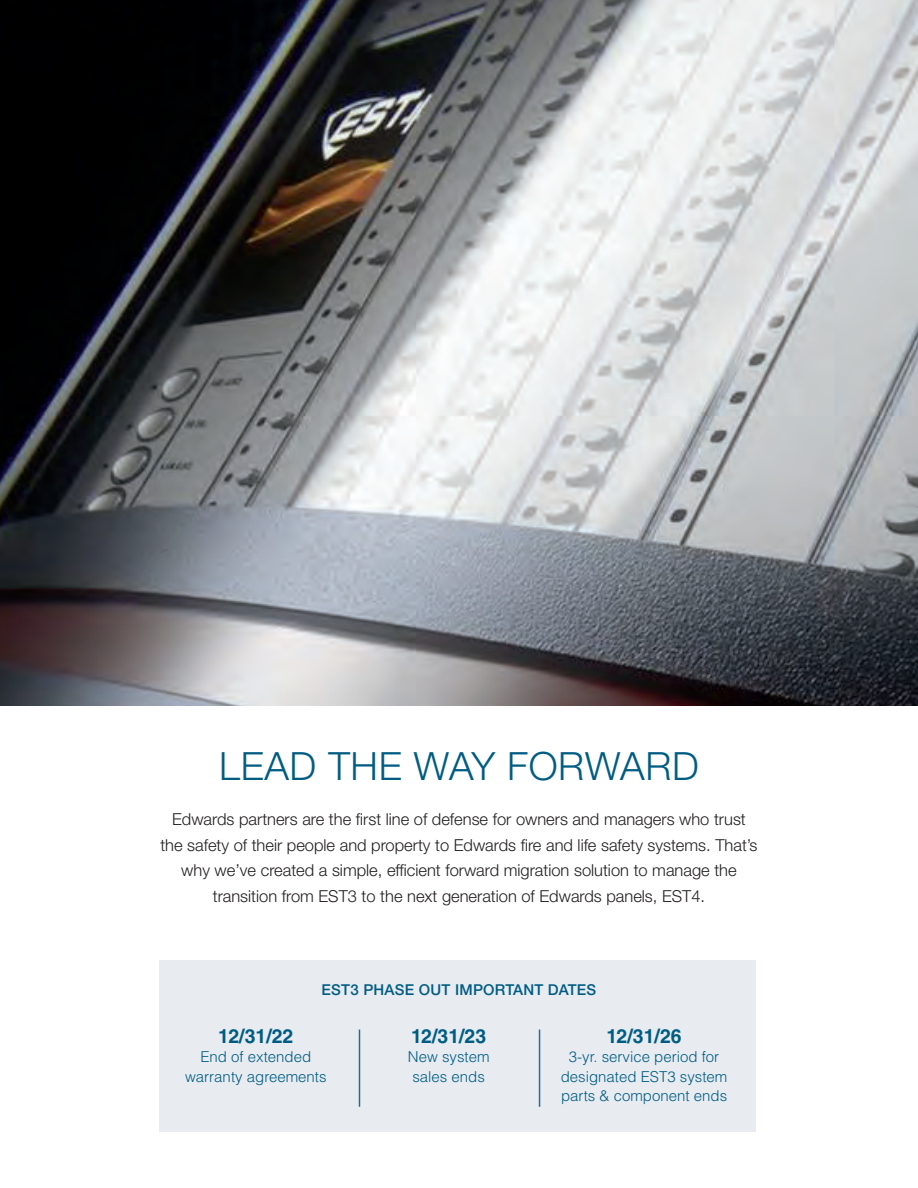
<style>
.page{position:relative;width:918px;height:1188px;background:#fff}
.page>*{position:absolute;margin:0;border:0;box-sizing:border-box;transform-origin:0 0}
.t1{font:300 39px "Helvetica Neue LT Std";letter-spacing:.015em;color:#005c83}
.t2{font:700 19.5px "Helvetica LT Std";color:#005c83}
.t3{font:300 16.5px/25.5px "Helvetica Neue LT Std";color:#231f20;text-align:center}
.t4{font:300 15px/19.5px "Helvetica LT Std";color:#005c83;text-align:center}
.t5{font:500 15px "Helvetica Neue LT Std";letter-spacing:.015em;color:#005c83}
</style>
<div class="page">
<div style="left:160px;top:960px;width:596px;height:171px;background:#e8ecf1"></div>
<hr style="left:359px;top:1030px;width:1px;height:77px;background:#005c83">
<hr style="left:539px;top:1030px;width:1px;height:77px;background:#005c83">
<img style="left:0;top:0;width:918px;height:705px">
<h1 class="t1" style="left:219px;top:742px;width:481px">LEAD THE WAY FORWARD</h1>
<p class="t3" style="left:160px;top:806px;width:599px">Edwards partners are the first line of defense for owners and managers who trust the safety of their people and property to Edwards fire and life safety systems. That’s why we’ve created a simple, efficient forward migration solution to manage the transition from EST3 to the next generation of Edwards panels, EST4.</p>
<p class="t5" style="left:322px;top:981px;width:276px">EST3 PHASE OUT IMPORTANT DATES</p>
<p class="t2" style="left:411px;top:1024px;width:77px">12/31/23</p>
<p class="t4" style="left:408px;top:1047px;width:83px">New system sales ends</p>
<p class="t2" style="left:218px;top:1024px;width:77px">12/31/22</p>
<p class="t4" style="left:185px;top:1047px;width:143px">End of extended warranty agreements</p>
<p class="t2" style="left:606px;top:1024px;width:77px">12/31/26</p>
<p class="t4" style="left:561px;top:1047px;width:168px">3-yr. service period for designated EST3 system parts &amp; component ends</p>
</div>
